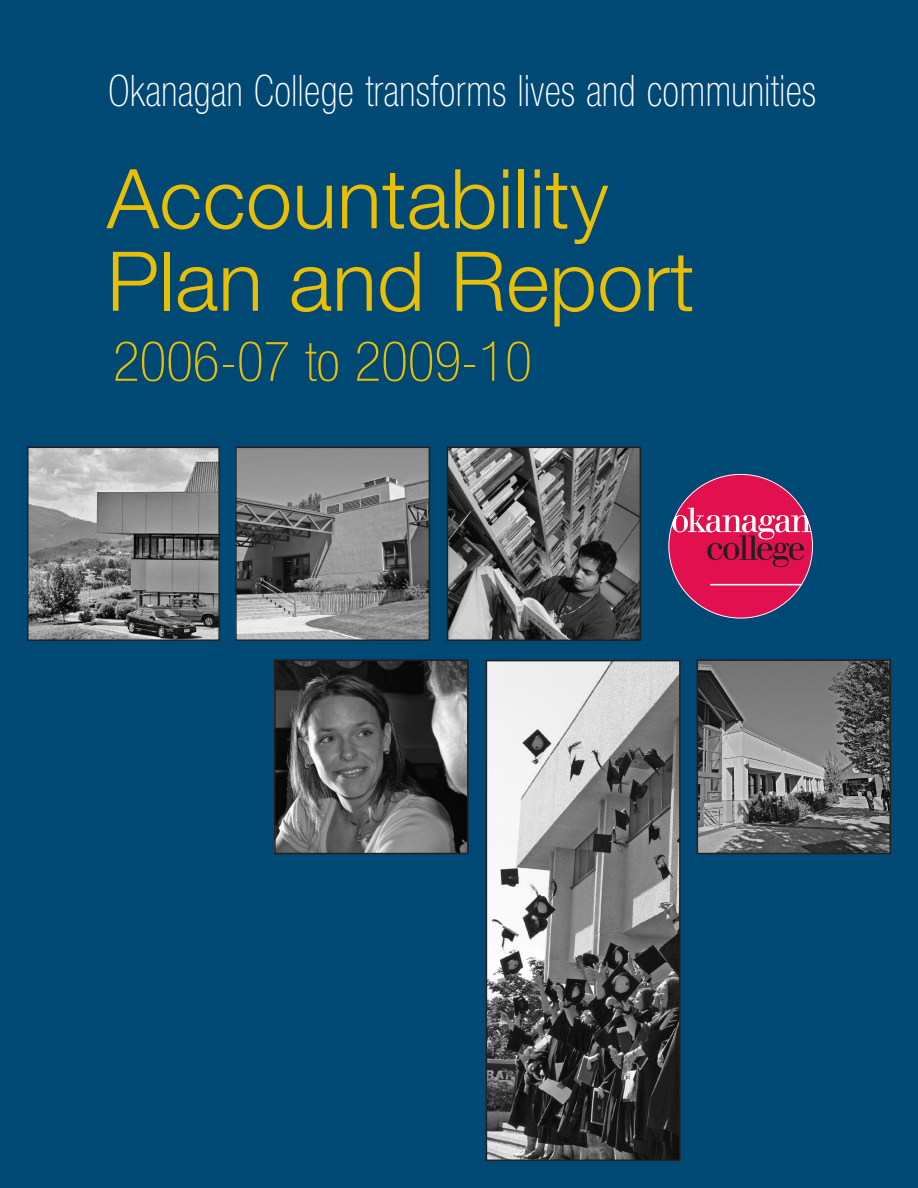
<style>
.page{position:relative;width:918px;height:1188px;background:#004975}
.page>*{position:absolute;margin:0;border:0;box-sizing:border-box;transform-origin:0 0}
.t1{font:300 82.5px/82.5px "Helvetica Neue";letter-spacing:.005em;color:#e8be06}
.t2{font:100 condensed 55.5px "Helvetica Neue";color:#e8be06}
.t3{font:100 condensed 43.5px "Helvetica Neue";letter-spacing:.015em;color:#fff;scale:.9 1}
</style>
<div class="page">
<img style="left:700px;top:662px;width:188px;height:189px">
<div style="left:697px;top:659px;width:194px;height:195px;border:2px solid #231f20"></div>
<img style="left:238px;top:450px;width:189px;height:188px">
<div style="left:235px;top:447px;width:195px;height:194px;border:2px solid #231f20"></div>
<img style="left:489px;top:663px;width:189px;height:495px">
<div style="left:486px;top:660px;width:195px;height:501px;border:2px solid #231f20"></div>
<img style="left:277px;top:662px;width:189px;height:189px">
<div style="left:274px;top:659px;width:195px;height:195px;border:2px solid #231f20"></div>
<img style="left:450px;top:450px;width:188px;height:188px">
<div style="left:447px;top:447px;width:194px;height:194px;border:2px solid #231f20"></div>
<img style="left:30px;top:450px;width:187px;height:188px">
<div style="left:27px;top:447px;width:193px;height:194px;border:2px solid #231f20"></div>
<svg style="left:668px;top:474px;width:145px;height:145px"></svg>
<p class="t3" style="left:108px;top:75px;width:788px">Okanagan College transforms lives and communities</p>
<h1 class="t1" style="left:107px;top:165px;width:589px">Accountability<br>Plan and Report</h1>
<p class="t2" style="left:113px;top:341px;width:420px">2006-07 to 2009-10</p>
</div>
